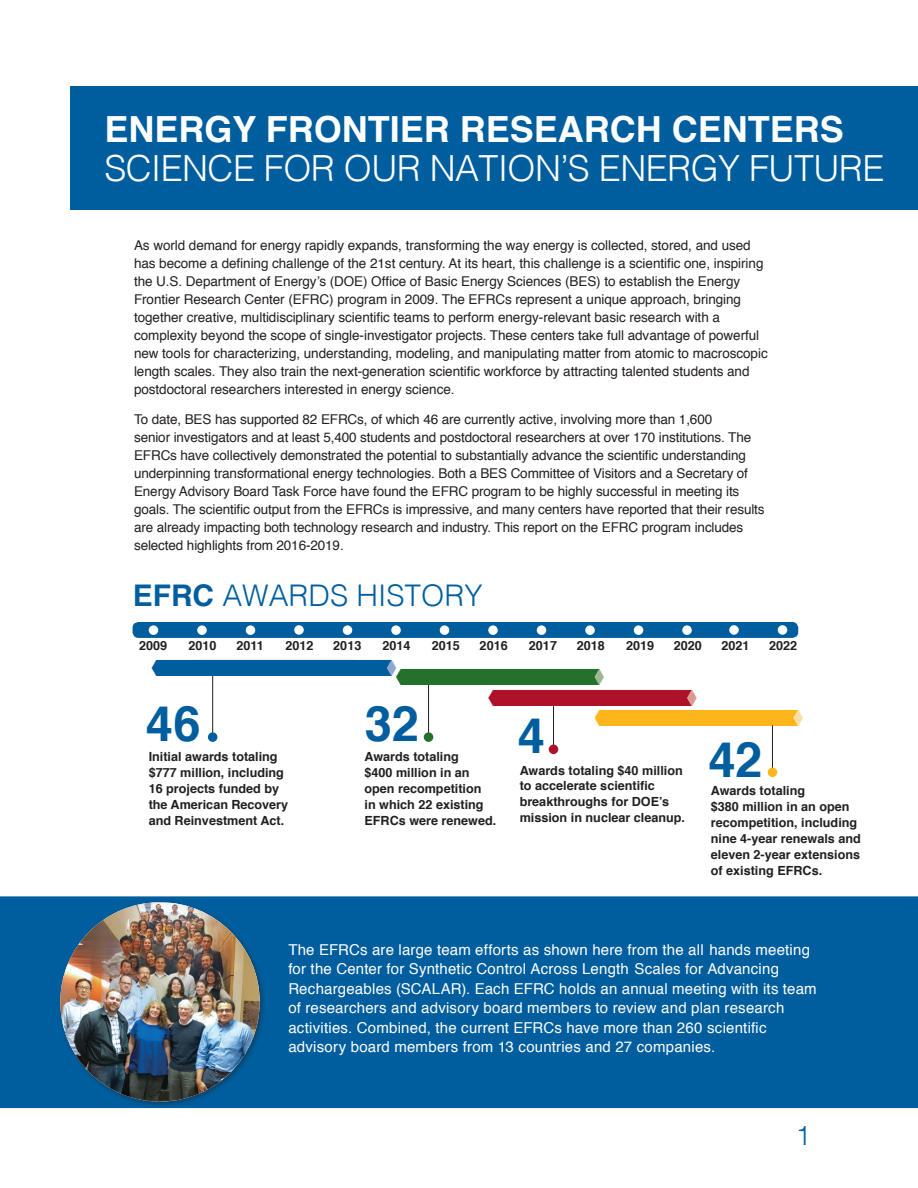
<style>
.page{position:relative;width:918px;height:1188px;background:#fff}
.page>*{position:absolute;margin:0;border:0;box-sizing:border-box;transform-origin:0 0}
.t1{font:700 48.9px "Helvetica";color:#005e9e}
.t2{font:300 36px/39px "Helvetica";letter-spacing:-.015em;color:#fff}
.t3{font:300 29.85px "Helvetica";color:#005e9e}
.t4{font:300 27px "Helvetica";color:#005e9e}
.t5{font:23.25px "Chartwell Bars";color:#005e9e}
.t6{font:23.25px "Chartwell Bars";color:#fcb61c}
.t7{font:23.25px "Chartwell Bars";color:#23712a}
.t8{font:23.25px "Chartwell Bars";color:#ae1229}
.t9{font:23.25px "Chartwell Bars";color:#8ea9d0}
.t10{font:23.25px "Chartwell Bars";color:#9db893}
.t11{font:23.25px "Chartwell Bars";color:#da998c}
.t12{font:15px/19.5px "Helvetica";letter-spacing:.015em;color:#fff}
.t13{font:13.5px/18px "Helvetica";letter-spacing:-.005em;color:#231f20}
.t14{font:700 12.6px/15.9px "Helvetica";color:#231f20;text-align:justify}
.s1{font-weight:700}
.s2{color:#ffdda5}
</style>
<div class="page">
<div style="left:71px;top:86px;width:847px;height:124px;background:#005e9e"></div>
<div style="left:133px;top:622px;width:665px;height:16px;background:#005e9e;border-radius:6px"></div>
<div style="left:149px;top:625px;width:9px;height:10px;background:#fff;border-radius:50%"></div>
<div style="left:197px;top:625px;width:10px;height:10px;background:#fff;border-radius:50%"></div>
<div style="left:246px;top:625px;width:9px;height:10px;background:#fff;border-radius:50%"></div>
<div style="left:440px;top:625px;width:9px;height:10px;background:#fff;border-radius:50%"></div>
<div style="left:488px;top:625px;width:10px;height:10px;background:#fff;border-radius:50%"></div>
<div style="left:537px;top:625px;width:9px;height:10px;background:#fff;border-radius:50%"></div>
<div style="left:585px;top:625px;width:10px;height:10px;background:#fff;border-radius:50%"></div>
<div style="left:634px;top:625px;width:9px;height:10px;background:#fff;border-radius:50%"></div>
<svg style="left:294px;top:625px;width:10px;height:10px"></svg>
<div style="left:343px;top:625px;width:9px;height:10px;background:#fff;border-radius:50%"></div>
<div style="left:682px;top:625px;width:10px;height:10px;background:#fff;border-radius:50%"></div>
<div style="left:391px;top:625px;width:10px;height:10px;background:#fff;border-radius:50%"></div>
<svg style="left:729px;top:625px;width:10px;height:10px"></svg>
<div style="left:778px;top:625px;width:9px;height:10px;background:#fff;border-radius:50%"></div>
<hr style="left:212px;top:674px;width:1px;height:63px;background:#231f20">
<div style="left:208px;top:732px;width:9px;height:10px;background:#005e9e;border-radius:50%"></div>
<hr style="left:428px;top:676px;width:1px;height:61px;background:#231f20">
<div style="left:424px;top:732px;width:9px;height:10px;background:#23712a;border-radius:50%"></div>
<hr style="left:553px;top:702px;width:1px;height:47px;background:#231f20">
<div style="left:549px;top:745px;width:9px;height:9px;background:#ae1229;border-radius:50%"></div>
<hr style="left:772px;top:725px;width:1px;height:47px;background:#231f20">
<div style="left:768px;top:768px;width:9px;height:9px;background:#fcb61c;border-radius:50%"></div>
<div style="left:0;top:896px;width:918px;height:212px;background:#005e9e"></div>
<div style="left:58px;top:900px;width:209px;height:209px;background:#231f20;opacity:.45"></div>
<img style="left:60px;top:902px;width:200px;height:200px;border-radius:100px">
<p class="t2" style="left:104px;top:107px;width:782px"><span class="s1">ENERGY FRONTIER RESEARCH CENTERS<br></span>SCIENCE FOR OUR NATION’S ENERGY FUTURE</p>
<p class="t13" style="left:134px;top:237px;width:618px">As world demand for energy rapidly expands, transforming the way energy is collected, stored, and used</p>
<p class="t13" style="left:134px;top:255px;width:631px">has become a defining challenge of the 21st century. At its heart, this challenge is a scientific one, inspiring the U.S. Department of Energy’s (DOE) Office of Basic Energy Sciences (BES) to establish the Energy</p>
<p class="t13" style="left:134px;top:291px;width:609px">Frontier Research Center (EFRC) program in 2009. The EFRCs represent a unique approach, bringing</p>
<p class="t13" style="left:134px;top:309px;width:587px">together creative, multidisciplinary scientific teams to perform energy-relevant basic research with a</p>
<p class="t13" style="left:134px;top:327px;width:635px">complexity beyond the scope of single-investigator projects. These centers take full advantage of powerful new tools for characterizing, understanding, modeling, and manipulating matter from atomic to macroscopic</p>
<p class="t13" style="left:134px;top:363px;width:617px">length scales. They also train the next-generation scientific workforce by attracting talented students and</p>
<p class="t13" style="left:134px;top:381px;width:322px">postdoctoral researchers interested in energy science.</p>
<p class="t13" style="left:134px;top:411px;width:632px">To date, BES has supported 82 EFRCs, of which 46 are currently active, involving more than 1,600<br>senior investigators and at least 5,400 students and postdoctoral researchers at over 170 institutions. The EFRCs have collectively demonstrated the potential to substantially advance the scientific understanding underpinning transformational energy technologies. Both a BES Committee of Visitors and a Secretary of Energy Advisory Board Task Force have found the EFRC program to be highly successful in meeting its goals. The scientific output from the EFRCs is impressive, and many centers have reported that their results</p>
<p class="t13" style="left:134px;top:519px;width:611px">are already impacting both technology research and industry. This report on the EFRC program includes selected highlights from 2016-2019.</p>
<h2 class="t3" style="left:133px;top:570px;width:351px"><span class="s1">EFRC</span> AWARDS HISTORY</h2>
<p class="t14" style="left:139px;top:638px;width:30px">2009</p>
<p class="t14" style="left:189px;top:638px;width:30px">2010</p>
<p class="t14" style="left:237px;top:638px;width:29px">2011</p>
<p class="t14" style="left:286px;top:638px;width:30px">2012</p>
<p class="t14" style="left:333px;top:638px;width:30px">2013</p>
<p class="t14" style="left:383px;top:638px;width:30px">2014</p>
<p class="t14" style="left:432px;top:638px;width:30px">2015</p>
<p class="t14" style="left:480px;top:638px;width:30px">2016</p>
<p class="t14" style="left:529px;top:638px;width:30px">2017</p>
<p class="t14" style="left:577px;top:638px;width:30px">2018</p>
<p class="t14" style="left:626px;top:638px;width:30px">2019</p>
<p class="t14" style="left:674px;top:638px;width:30px">2020</p>
<p class="t5" style="left:152px;top:653px;width:205px">1000</p>
<p class="t14" style="left:721px;top:638px;width:30px">2021</p>
<p class="t14" style="left:769px;top:638px;width:30px">2022</p>
<h3 class="t5" style="left:188px;top:653px;width:205px">1000</h3>
<p class="t9" style="left:387px;top:653px;width:11px">=</p>
<p class="t7" style="left:396px;top:663px;width:205px">1000</p>
<p class="t8" style="left:489px;top:684px;width:205px">1000</p>
<p class="t10" style="left:595px;top:663px;width:11px">=</p>
<p class="t11" style="left:688px;top:684px;width:11px">=</p>
<p class="t1" style="left:146px;top:684px;width:56px">46</p>
<p class="t1" style="left:365px;top:684px;width:56px">32</p>
<h1 class="t6" style="left:595px;top:704px;width:210px">1000<span class="s2">=</span></h1>
<p class="t1" style="left:518px;top:696px;width:29px">4</p>
<p class="t1" style="left:708px;top:720px;width:55px">42</p>
<p class="t14" style="left:149px;top:749px;width:130px">Initial awards totaling</p>
<p class="t14" style="left:365px;top:749px;width:96px">Awards totaling</p>
<p class="t14" style="left:149px;top:765px;width:137px">$777 million, including</p>
<p class="t14" style="left:365px;top:765px;width:107px">$400 million in an</p>
<p class="t14" style="left:520px;top:762px;width:165px">Awards totaling $40 million</p>
<p class="t14" style="left:149px;top:781px;width:132px">16 projects funded by</p>
<p class="t14" style="left:365px;top:781px;width:119px">open recompetition</p>
<p class="t14" style="left:520px;top:778px;width:137px">to accelerate scientific</p>
<p class="t14" style="left:711px;top:783px;width:96px">Awards totaling</p>
<p class="t14" style="left:149px;top:797px;width:141px">the American Recovery</p>
<p class="t14" style="left:365px;top:797px;width:121px">in which 22 existing</p>
<p class="t14" style="left:520px;top:794px;width:151px">breakthroughs for DOE’s</p>
<p class="t14" style="left:711px;top:799px;width:140px">$380 million in an open</p>
<p class="t14" style="left:149px;top:812px;width:137px">and Reinvestment Act.</p>
<p class="t14" style="left:365px;top:812px;width:133px">EFRCs were renewed.</p>
<p class="t14" style="left:520px;top:810px;width:167px">mission in nuclear cleanup.</p>
<p class="t14" style="left:711px;top:815px;width:148px">recompetition, including</p>
<p class="t14" style="left:711px;top:831px;width:152px">nine 4-year renewals and eleven 2-year extensions of existing EFRCs.</p>
<p class="t12" style="left:288px;top:940px;width:530px">The EFRCs are large team efforts as shown here from the all hands meeting for the Center for Synthetic Control Across Length Scales for Advancing Rechargeables (SCALAR). Each EFRC holds an annual meeting with its team of researchers and advisory board members to review and plan research</p>
<p class="t12" style="left:288px;top:1018px;width:480px">activities. Combined, the current EFRCs have more than 260 scientific</p>
<p class="t12" style="left:288px;top:1038px;width:429px">advisory board members from 13 countries and 27 companies.</p>
<p class="t4" style="left:796px;top:1112px;width:17px">1</p>
</div>
